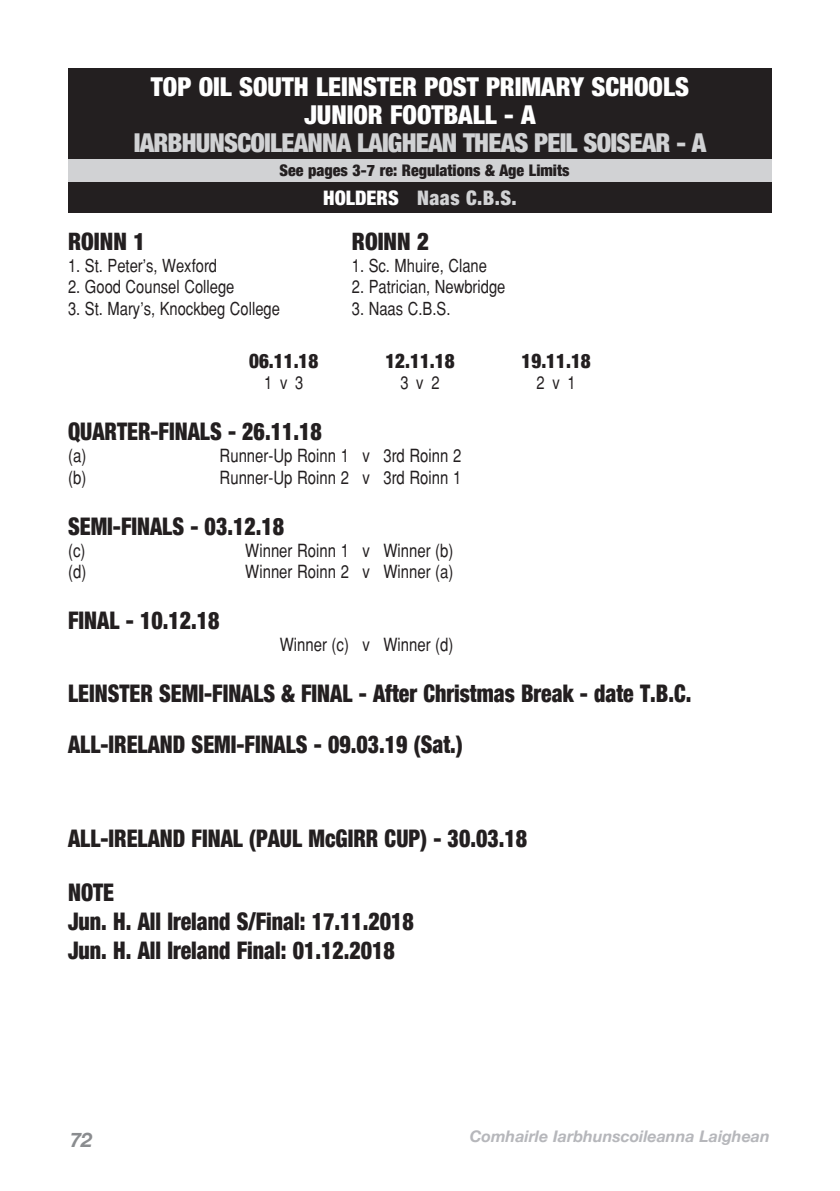
<style>
.page{position:relative;width:840px;height:1191px;background:#fff}
.page>*{position:absolute;margin:0;border:0;box-sizing:border-box;transform-origin:0 0}
.t1{font:900 condensed 26px/28px "Helvetica Neue";color:#fff;text-align:center}
.t2{font:900 condensed 26px "Helvetica Neue";letter-spacing:-.03em;color:#d1d2d4}
.t3{font:900 condensed 24.2px/29px "Helvetica Neue";color:#231f20;scale:.9 1}
.t4{font:900 condensed 24px "Helvetica Neue";color:#231f20;scale:.95 1}
.t5{font:900 condensed 20px "Helvetica Neue";color:#231f20;scale:.95 1}
.t6{font:900 condensed 20px "Helvetica Neue";color:#d1d2d4}
.t7{font:italic 700 20px "Helvetica Neue";color:#8a8c8f}
.t8{font:condensed 18.2px "Helvetica";color:#231f20}
.t9{font:condensed 18px "Helvetica";color:#231f20}
.t10{font:900 condensed 16px "Helvetica Neue";color:#231f20}
.t11{font:italic 700 16px "Helvetica Neue";color:#b6b7bb}
.s1{color:#fff}
</style>
<div class="page">
<div style="left:68px;top:181px;width:703px;height:32px;background:#231f20"></div>
<div style="left:68px;top:159px;width:703px;height:23px;background:#d1d2d4"></div>
<div style="left:68px;top:68px;width:703px;height:91px;background:#231f20"></div>
<p class="t1" style="left:151px;top:72px;width:539px">TOP OIL SOUTH LEINSTER POST PRIMARY SCHOOLS<br>JUNIOR FOOTBALL - A</p>
<p class="t2" style="left:134px;top:127px;width:574px">IARBHUNSCOILEANNA LAIGHEAN THEAS PEIL SOISEAR - A</p>
<p class="t10" style="left:279px;top:161px;width:291px">See pages 3-7 re: Regulations &amp; Age Limits</p>
<p class="t6" style="left:323px;top:185px;width:195px"><span class="s1">HOLDERS</span> Naas C.B.S.</p>
<p class="t4" style="left:68px;top:227px;width:83px">ROINN 1</p>
<p class="t4" style="left:352px;top:227px;width:83px">ROINN 2</p>
<p class="t9" style="left:68px;top:255px;width:150px">1. St. Peter’s, Wexford</p>
<p class="t9" style="left:351px;top:255px;width:136px">1. Sc. Mhuire, Clane</p>
<p class="t9" style="left:68px;top:276px;width:168px">2. Good Counsel College</p>
<p class="t9" style="left:351px;top:276px;width:155px">2. Patrician, Newbridge</p>
<p class="t9" style="left:68px;top:298px;width:213px">3. St. Mary’s, Knockbeg College</p>
<p class="t9" style="left:351px;top:298px;width:100px">3. Naas C.B.S.</p>
<p class="t5" style="left:249px;top:348px;width:74px">06.11.18</p>
<p class="t5" style="left:385px;top:348px;width:74px">12.11.18</p>
<p class="t5" style="left:521px;top:348px;width:74px">19.11.18</p>
<p class="t9" style="left:264px;top:372px;width:41px">1v3</p>
<p class="t9" style="left:400px;top:372px;width:41px">3v2</p>
<p class="t9" style="left:536px;top:372px;width:41px">2v1</p>
<p class="t3" style="left:68px;top:416px;width:283px">QUARTER-FINALS - 26.11.18</p>
<p class="t8" style="left:68px;top:445px;width:20px">(a)</p>
<p class="t8" style="left:219px;top:445px;width:243px">Runner-Up Roinn 1 v 3rd Roinn 2</p>
<p class="t8" style="left:68px;top:466px;width:20px">(b)</p>
<p class="t8" style="left:219px;top:466px;width:243px">Runner-Up Roinn 2 v 3rd Roinn 1</p>
<p class="t3" style="left:68px;top:511px;width:241px">SEMI-FINALS - 03.12.18</p>
<p class="t8" style="left:68px;top:539px;width:19px">(c)</p>
<p class="t8" style="left:245px;top:539px;width:209px">Winner Roinn 1 v Winner (b)</p>
<p class="t8" style="left:68px;top:561px;width:20px">(d)</p>
<p class="t8" style="left:245px;top:561px;width:209px">Winner Roinn 2 v Winner (a)</p>
<p class="t3" style="left:68px;top:606px;width:170px">FINAL - 10.12.18</p>
<p class="t8" style="left:279px;top:634px;width:175px">Winner (c) v Winner (d)</p>
<p class="t3" style="left:68px;top:667px;width:693px;line-height:51px">LEINSTER SEMI-FINALS &amp; FINAL - After Christmas Break - date T.B.C.<br>ALL-IRELAND SEMI-FINALS - 09.03.19 (Sat.)</p>
<p class="t3" style="left:68px;top:823px;width:511px">ALL-IRELAND FINAL (PAUL McGIRR CUP) - 30.03.18</p>
<p class="t3" style="left:68px;top:877px;width:385px">NOTE<br>Jun. H. All Ireland S/Final: 17.11.2018<br>Jun. H. All Ireland Final: 01.12.2018</p>
<p class="t7" style="left:70px;top:1127px;width:24px">72</p>
<p class="t11" style="left:469px;top:1126px;width:301px">Comhairle Iarbhunscoileanna Laighean</p>
</div>
